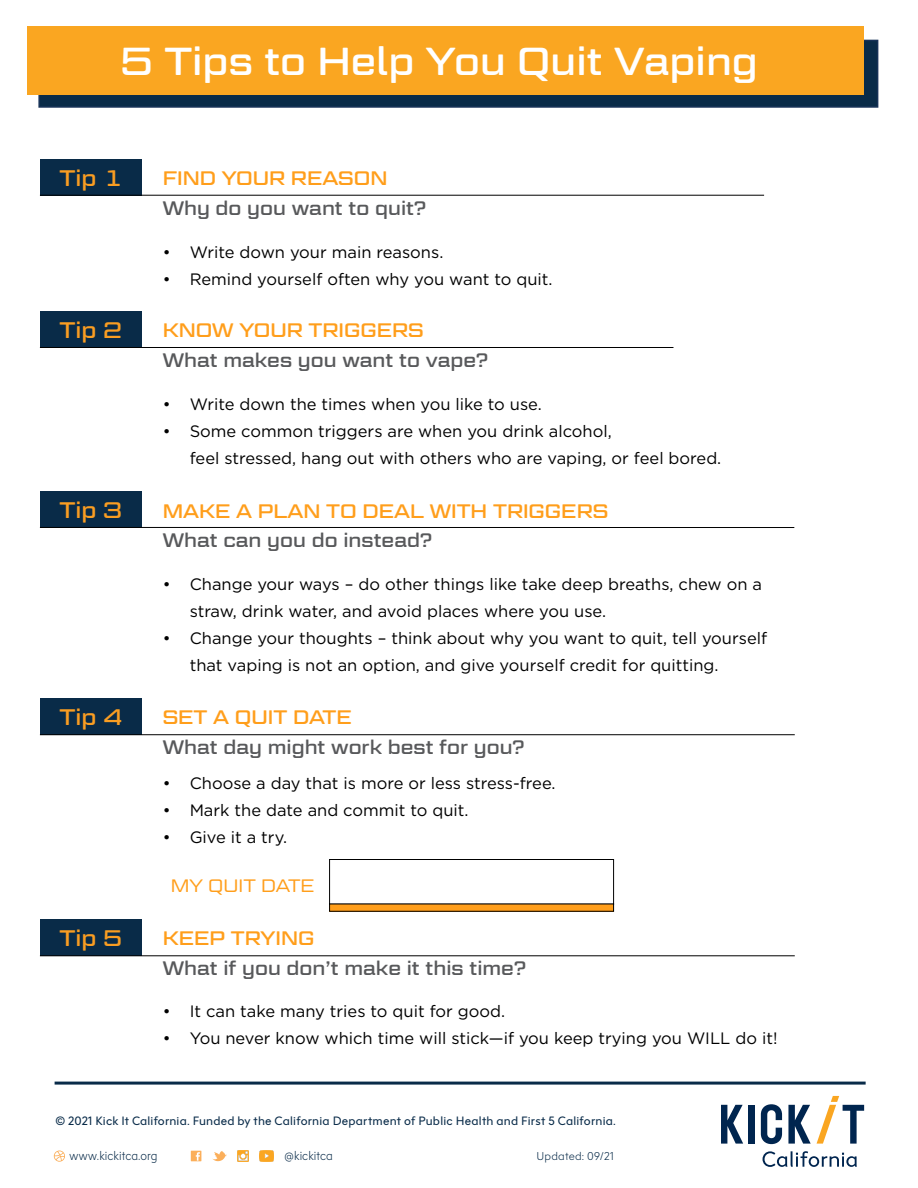
<style>
.page{position:relative;width:918px;height:1188px;background:#fff}
.page>*{position:absolute;margin:0;border:0;box-sizing:border-box;transform-origin:0 0}
.t1{font:39px "Geom Graphic";color:#fff}
.t2{font:22.5px "Geom Graphic";color:#f99d22}
.t3{font:19.5px "Geom Graphic";color:#58595b}
.t4{font:19.5px "Geom Graphic";color:#ff9e1b}
.t5{font:300 18px "Geom Graphic";color:#ff9e1b}
.t6{font:16.5px/27px "Gotham";color:#000}
.t7{font:300 12.6px "F37 Jagger";letter-spacing:.005em;color:#092b49;scale:.9 1}
.t8{font:12px "F37 Jagger";letter-spacing:.015em;color:#092b49}
.t9{font:300 11.25px "F37 Jagger";letter-spacing:.02em;color:#092b49}
</style>
<div class="page">
<hr style="left:55px;top:1082px;width:811px;height:3px;background:#092b49">
<svg style="left:817px;top:1096px;width:47px;height:48px"></svg>
<svg style="left:721px;top:1105px;width:22px;height:39px"></svg>
<div style="left:748px;top:1105px;width:6px;height:39px;background:#00254f"></div>
<svg style="left:761px;top:1104px;width:21px;height:40px"></svg>
<svg style="left:788px;top:1105px;width:23px;height:39px"></svg>
<svg style="left:763px;top:1151px;width:94px;height:16px"></svg>
<svg style="left:54px;top:1151px;width:11px;height:11px"></svg>
<svg style="left:191px;top:1151px;width:10px;height:10px"></svg>
<svg style="left:212px;top:1151px;width:15px;height:10px"></svg>
<img style="left:260px;top:1151px;width:14px;height:10px">
<svg style="left:238px;top:1150px;width:10px;height:11px"></svg>
<div style="left:38px;top:40px;width:840px;height:68px;background:#092b48;border:2px solid #173258"></div>
<div style="left:329px;top:859px;width:285px;height:45px;border:1px solid #000"></div>
<div style="left:330px;top:904px;width:284px;height:7px;background:#ff9e1b"></div>
<div style="left:28px;top:26px;width:836px;height:68px;background:#faa621"></div>
<div style="left:40px;top:159px;width:102px;height:36px;background:#092b48"></div>
<div style="left:40px;top:311px;width:102px;height:36px;background:#092b48"></div>
<div style="left:40px;top:491px;width:102px;height:36px;background:#092b48"></div>
<div style="left:40px;top:698px;width:102px;height:37px;background:#092b48"></div>
<div style="left:40px;top:919px;width:102px;height:37px;background:#092b48"></div>
<hr style="left:40px;top:195px;width:724px;height:1px;background:#000">
<hr style="left:40px;top:347px;width:633px;height:1px;background:#000">
<hr style="left:40px;top:527px;width:754px;height:1px;background:#000">
<hr style="left:40px;top:734px;width:755px;height:1px;background:#000">
<hr style="left:40px;top:955px;width:755px;height:1px;background:#000">
<h1 class="t1" style="left:120px;top:38px;width:639px">5 Tips to Help You Quit Vaping</h1>
<h2 class="t2" style="left:60px;top:164px;width:64px">Tip 1</h2>
<p class="t4" style="left:163px;top:166px;width:226px">FIND YOUR REASON</p>
<p class="t3" style="left:163px;top:196px;width:265px">Why do you want to quit?</p>
<p class="t6" style="left:163px;top:238px;width:282px">• Write down your main reasons.</p>
<p class="t6" style="left:163px;top:265px;width:391px">• Remind yourself often why you want to quit.</p>
<h2 class="t2" style="left:60px;top:316px;width:64px">Tip 2</h2>
<p class="t4" style="left:163px;top:318px;width:263px">KNOW YOUR TRIGGERS</p>
<p class="t3" style="left:163px;top:348px;width:327px">What makes you want to vape?</p>
<p class="t6" style="left:163px;top:390px;width:381px">• Write down the times when you like to use.</p>
<p class="t6" style="left:190px;top:417px;width:533px;text-indent:-27px">• Some common triggers are when you drink alcohol,<br>feel stressed, hang out with others who are vaping, or feel bored.</p>
<h2 class="t2" style="left:60px;top:496px;width:64px">Tip 3</h2>
<p class="t4" style="left:163px;top:499px;width:447px">MAKE A PLAN TO DEAL WITH TRIGGERS</p>
<p class="t3" style="left:163px;top:528px;width:271px">What can you do instead?</p>
<p class="t6" style="left:190px;top:571px;width:574px;text-indent:-27px">• Change your ways – do other things like take deep breaths, chew on a straw, drink water, and avoid places where you use.</p>
<p class="t6" style="left:190px;top:625px;width:579px;text-indent:-27px">• Change your thoughts – think about why you want to quit, tell yourself that vaping is not an option, and give yourself credit for quitting.</p>
<h2 class="t2" style="left:60px;top:704px;width:64px">Tip 4</h2>
<p class="t4" style="left:163px;top:706px;width:191px">SET A QUIT DATE</p>
<p class="t3" style="left:163px;top:736px;width:363px">What day might work best for you?</p>
<p class="t6" style="left:163px;top:769px;width:394px">• Choose a day that is more or less stress-free.</p>
<p class="t6" style="left:163px;top:796px;width:307px">• Mark the date and commit to quit.</p>
<p class="t6" style="left:163px;top:823px;width:126px">• Give it a try.</p>
<p class="t5" style="left:171px;top:875px;width:145px">MY QUIT DATE</p>
<h2 class="t2" style="left:60px;top:925px;width:64px">Tip 5</h2>
<p class="t4" style="left:163px;top:927px;width:153px">KEEP TRYING</p>
<p class="t3" style="left:163px;top:957px;width:365px">What if you don’t make it this time?</p>
<p class="t6" style="left:163px;top:998px;width:344px">• It can take many tries to quit for good.</p>
<p class="t6" style="left:163px;top:1025px;width:616px">• You never know which time will stick—if you keep trying you WILL do it!</p>
<p class="t8" style="left:55px;top:1114px;width:562px">© 2021 Kick It California. Funded by the California Department of Public Health and First 5 California.</p>
<p class="t7" style="left:70px;top:1149px;width:99px">www.kickitca.org</p>
<p class="t7" style="left:285px;top:1149px;width:55px">@kickitca</p>
<p class="t9" style="left:536px;top:1150px;width:79px">Updated: 09/21</p>
</div>
